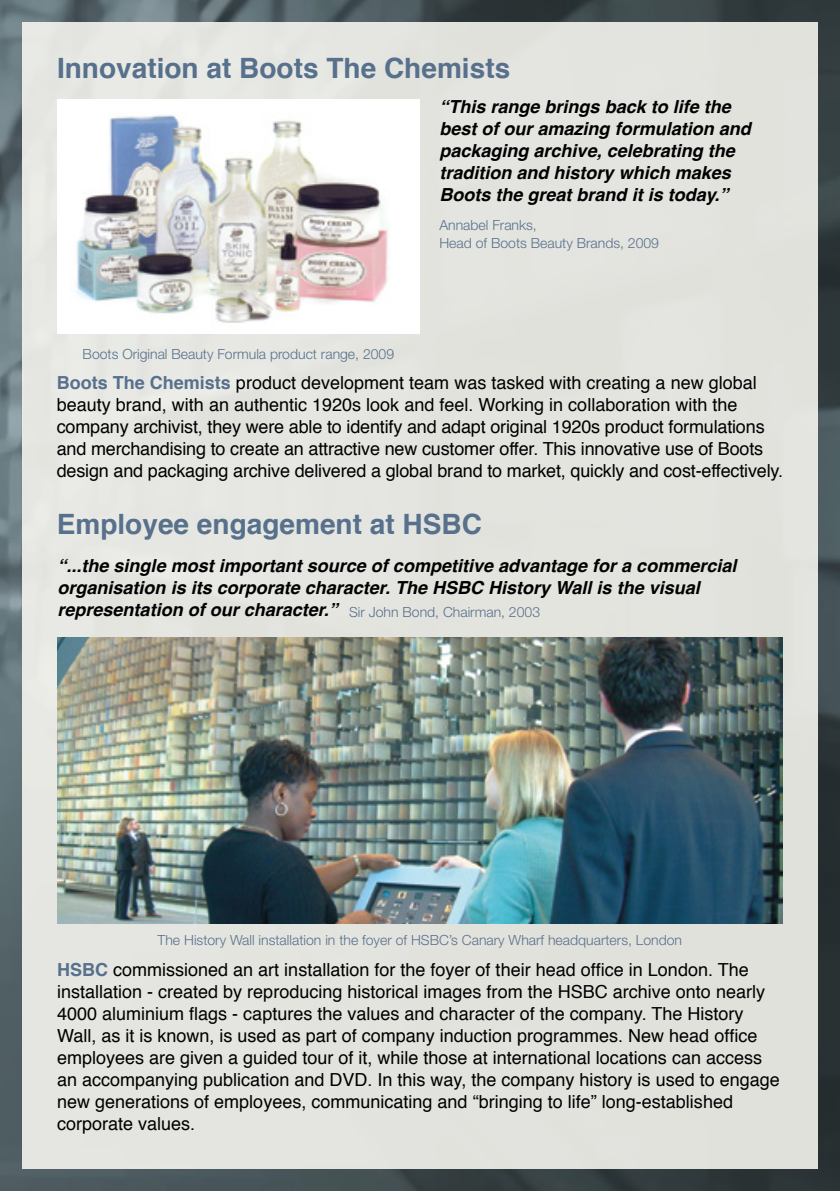
<style>
.page{position:relative;width:840px;height:1191px;background:#fff}
.page>*{position:absolute;margin:0;border:0;box-sizing:border-box;transform-origin:0 0}
.t1{font:700 28px "Helvetica";color:#57708c}
.t2{font:18px/22px "Helvetica";color:#000}
.t3{font:italic 700 18px/22px "Helvetica";color:#000}
.t4{font:300 14px/18px "Helvetica Neue";color:#59708c}
.t5{font:300 14px "Helvetica Neue";color:#57708c}
.s1{font-weight:700;color:#57708c}
.s2{font-family:"Helvetica Neue";font-weight:300;font-style:normal;font-size:14px;color:#59708c}
</style>
<div class="page">
<img style="left:0;top:0;width:839px;height:69px">
<img style="left:0;top:69px;width:69px;height:1122px">
<img style="left:770px;top:69px;width:69px;height:1122px">
<img style="left:69px;top:1168px;width:701px;height:23px">
<div style="left:23px;top:23px;width:793px;height:1145px;background:#e3e4de"></div>
<img style="left:57px;top:100px;width:362px;height:233px">
<img style="left:57px;top:637px;width:725px;height:286px">
<h1 class="t1" style="left:57px;top:45px;width:454px">Innovation at Boots The Chemists</h1>
<p class="t5" style="left:83px;top:345px;width:313px">Boots Original Beauty Formula product range, 2009</p>
<p class="t3" style="left:439px;top:96px;width:313px">“This range brings back to life the best of our amazing formulation and packaging archive, celebrating the tradition and history which makes Boots the great brand it is today.”</p>
<p class="t4" style="left:439px;top:216px;width:221px">Annabel Franks,<br>Head of Boots Beauty Brands, 2009</p>
<p class="t2" style="left:57px;top:372px;width:727px"><span class="s1">Boots The Chemists</span> product development team was tasked with creating a new global beauty brand, with an authentic 1920s look and feel. Working in collaboration with the company archivist, they were able to identify and adapt original 1920s product formulations and merchandising to create an attractive new customer offer. This innovative use of Boots design and packaging archive delivered a global brand to market, quickly and cost-effectively.</p>
<h1 class="t1" style="left:57px;top:501px;width:426px">Employee engagement at HSBC</h1>
<p class="t3" style="left:57px;top:555px;width:680px">“...the single most important source of competitive advantage for a commercial organisation is its corporate character. The HSBC History Wall is the visual representation of our character.” <span class="s2">Sir John Bond, Chairman, 2003</span></p>
<p class="t4" style="left:157px;top:930px;width:525px">The History Wall installation in the foyer of HSBC’s Canary Wharf headquarters, London</p>
<p class="t2" style="left:57px;top:959px;width:724px"><span class="s1">HSBC</span> commissioned an art installation for the foyer of their head office in London. The installation - created by reproducing historical images from the HSBC archive onto nearly 4000 aluminium flags - captures the values and character of the company. The History Wall, as it is known, is used as part of company induction programmes. New head office employees are given a guided tour of it, while those at international locations can access an accompanying publication and DVD. In this way, the company history is used to engage new generations of employees, communicating and “bringing to life” long-established corporate values.</p>
</div>
